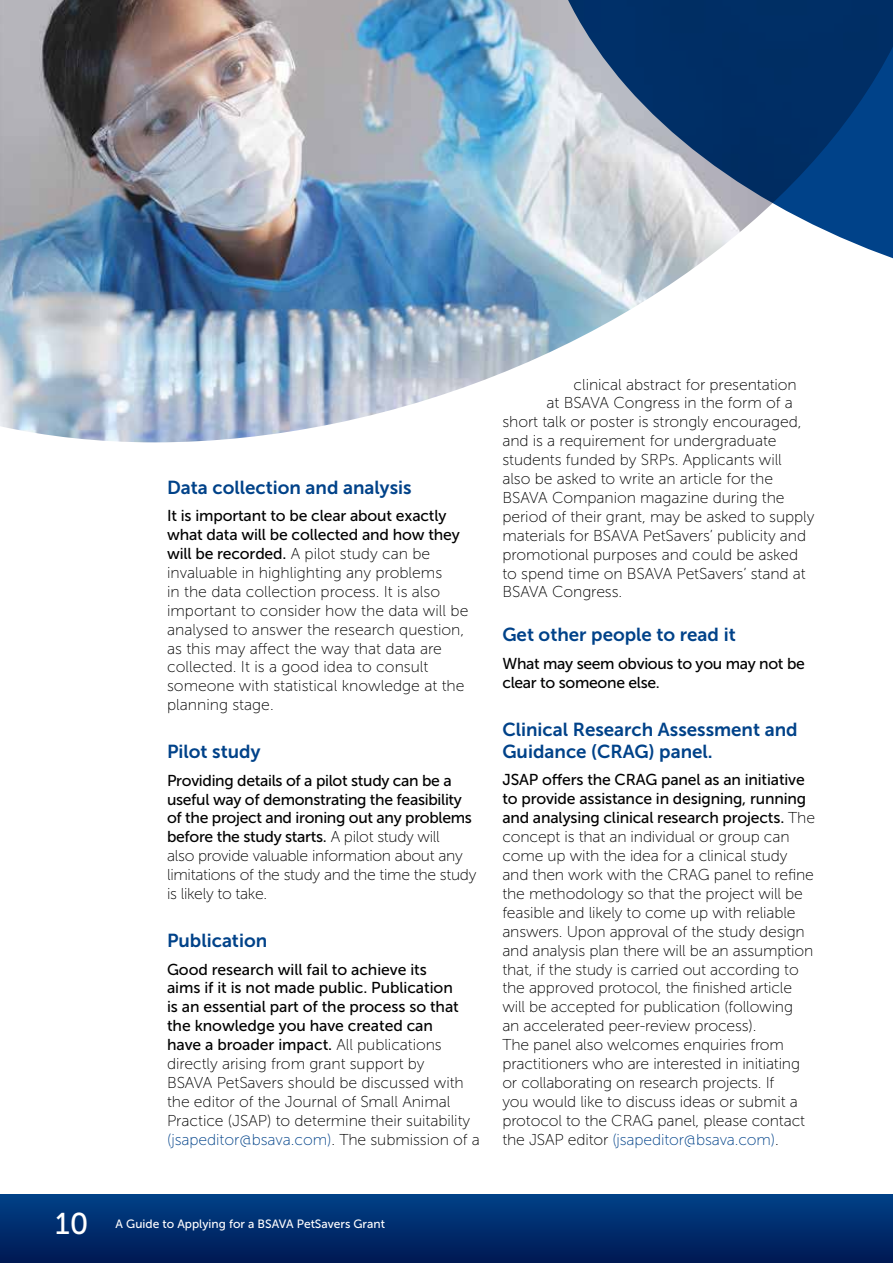
<style>
.page{position:relative;width:893px;height:1263px;background:#fff}
.page>*{position:absolute;margin:0;border:0;box-sizing:border-box;transform-origin:0 0}
.t1{font:30px "Museo Sans 500";color:#fff}
.t2{font:18.75px/22.5px "Museo Sans 700";color:#004289}
.t3{font:15.75px/18.9px "Museo Sans 100";letter-spacing:-.005em;color:#000}
.t4{font:15.75px/18.9px "Museo Sans 500";letter-spacing:-.01em;color:#000}
.t5{font:12px "Museo Sans 500";color:#fff}
.s1{font-family:"Museo Sans 500"}
.s2{font-family:"Museo Sans 100"}
.s3{color:#004289}
</style>
<div class="page">
<img style="left:0;top:0;width:893px;height:442px">
<div style="left:0;top:1194px;width:893px;height:69px;background:linear-gradient(to bottom,#004188,#001852)"></div>
<hr style="left:892px;top:1194px;width:1px;height:69px;background:#004289">
<p class="t2" style="left:167px;top:476px;width:246px">Data collection and analysis</p>
<p class="t4" style="left:167px;top:506px;width:294px">It is important to be clear about exactly what data will be collected and how they</p>
<p class="t3" style="left:167px;top:544px;width:303px"><span class="s1">will be recorded.</span> A pilot study can be invaluable in highlighting any problems<br>in the data collection process. It is also important to consider how the data will be analysed to answer the research question, as this may affect the way that data are collected. It is a good idea to consult someone with statistical knowledge at the planning stage.</p>
<p class="t2" style="left:167px;top:740px;width:95px">Pilot study</p>
<p class="t4" style="left:167px;top:771px;width:306px">Providing details of a pilot study can be a useful way of demonstrating the feasibility of the project and ironing out any problems before the study starts. <span class="s2">A pilot study will</span></p>
<p class="t3" style="left:167px;top:846px;width:311px">also provide valuable information about any limitations of the study and the time the study is likely to take.</p>
<p class="t2" style="left:167px;top:929px;width:102px">Publication</p>
<p class="t4" style="left:167px;top:960px;width:293px">Good research will fail to achieve its aims if it is not made public. Publication is an essential part of the process so that the knowledge you have created can have a broader impact. <span class="s2">All publications</span></p>
<p class="t3" style="left:167px;top:1054px;width:314px">directly arising from grant support by<br>BSAVA PetSavers should be discussed with the editor of the Journal of Small Animal Practice (JSAP) to determine their suitability <span class="s3">(jsapeditor@bsava.com)</span>. The submission of a</p>
<p class="t3" style="left:574px;top:375px;width:225px">clinical abstract for presentation</p>
<p class="t3" style="left:547px;top:394px;width:248px">at BSAVA Congress in the form of a</p>
<p class="t3" style="left:502px;top:413px;width:301px">short talk or poster is strongly encouraged,</p>
<p class="t3" style="left:502px;top:432px;width:276px">and is a requirement for undergraduate</p>
<p class="t3" style="left:502px;top:450px;width:281px">students funded by SRPs. Applicants will</p>
<p class="t3" style="left:502px;top:469px;width:272px">also be asked to write an article for the</p>
<p class="t3" style="left:502px;top:488px;width:284px">BSAVA Companion magazine during the</p>
<p class="t3" style="left:502px;top:507px;width:314px">period of their grant, may be asked to supply</p>
<p class="t3" style="left:502px;top:526px;width:305px">materials for BSAVA PetSavers’ publicity and</p>
<p class="t3" style="left:502px;top:545px;width:297px">promotional purposes and could be asked</p>
<p class="t3" style="left:502px;top:564px;width:305px">to spend time on BSAVA PetSavers’ stand at</p>
<p class="t3" style="left:502px;top:583px;width:121px">BSAVA Congress.</p>
<p class="t2" style="left:502px;top:623px;width:235px">Get other people to read it</p>
<p class="t4" style="left:502px;top:654px;width:304px">What may seem obvious to you may not be clear to someone else.</p>
<p class="t2" style="left:502px;top:718px;width:297px">Clinical Research Assessment and<br>Guidance (CRAG) panel.</p>
<p class="t4" style="left:502px;top:771px;width:314px">JSAP offers the CRAG panel as an initiative to provide assistance in designing, running and analysing clinical research projects. <span class="s2">The</span></p>
<p class="t3" style="left:502px;top:827px;width:313px">concept is that an individual or group can come up with the idea for a clinical study and then work with the CRAG panel to refine the methodology so that the project will be feasible and likely to come up with reliable answers. Upon approval of the study design and analysis plan there will be an assumption that, if the study is carried out according to the approved protocol, the finished article will be accepted for publication (following an accelerated peer-review process).<br>The panel also welcomes enquiries from practitioners who are interested in initiating or collaborating on research projects. If<br>you would like to discuss ideas or submit a protocol to the CRAG panel, please contact the JSAP editor <span class="s3">(jsapeditor@bsava.com)</span>.</p>
<h1 class="t1" style="left:55px;top:1207px;width:35px">10</h1>
<p class="t5" style="left:116px;top:1217px;width:271px">A Guide to Applying for a BSAVA PetSavers Grant</p>
</div>
